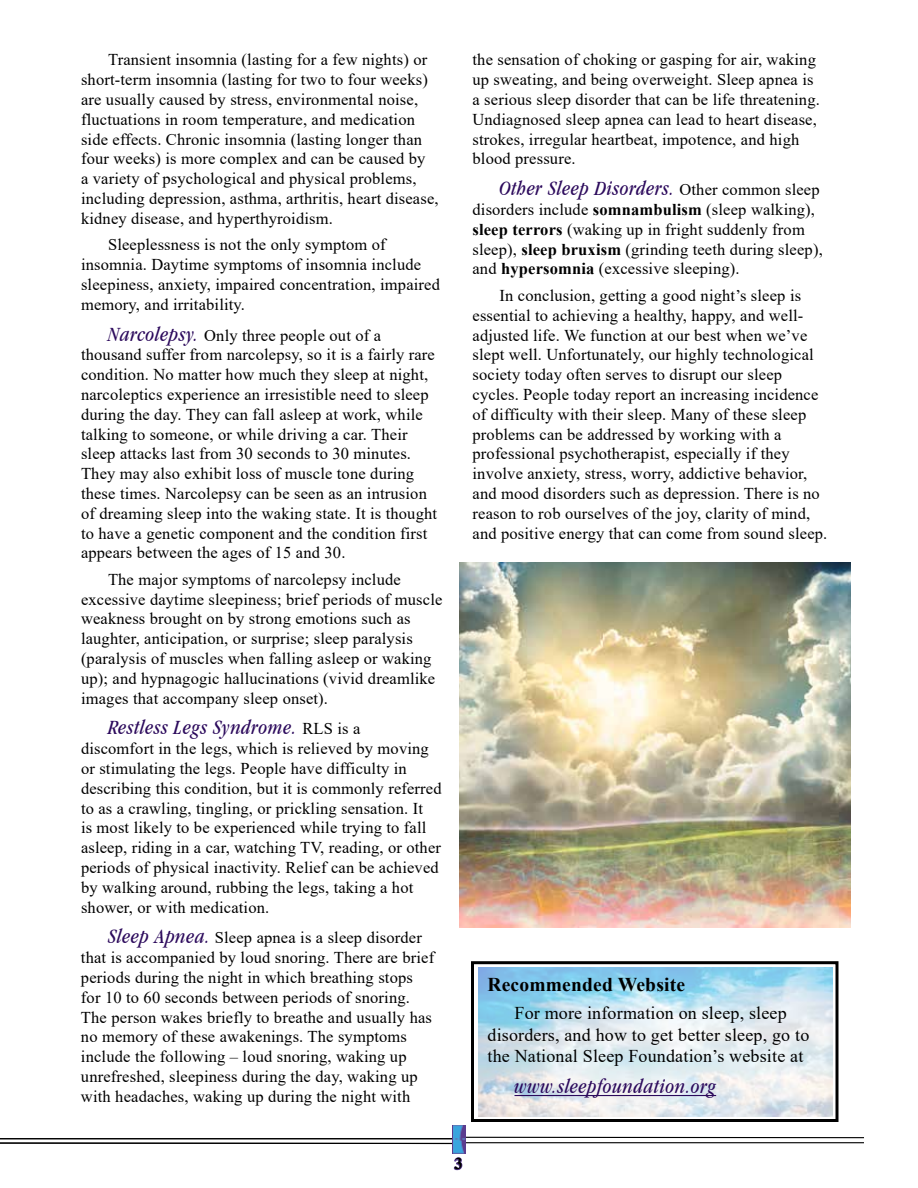
<style>
.page{position:relative;width:918px;height:1188px;background:#fff}
.page>*{position:absolute;margin:0;border:0;box-sizing:border-box;transform-origin:0 0}
.t1{font:italic condensed 21px "Garamond IT Cby BT";letter-spacing:.025em;color:#2c0a5c}
.t2{font:700 19.5px "Times New Roman";letter-spacing:.01em;color:#000}
.t3{font:18px/21.6px "Times New Roman";letter-spacing:.01em;color:#000;text-align:center}
.t4{font:16.5px/19.8px "Times New Roman";letter-spacing:.01em;color:#000}
.t5{font:700 16.5px "Times New Roman";color:#000}
.s1{font-family:"Garamond IT Cby BT";font-style:italic;font-stretch:condensed;font-size:21px;color:#2c0a5c}
.s2{font-family:"Times New Roman";font-style:normal;font-stretch:normal;font-size:16.5px;color:#000}
.s3{font-weight:700}
</style>
<div class="page">
<img style="left:478px;top:967px;width:354px;height:149px">
<img style="left:460px;top:563px;width:390px;height:364px">
<svg style="left:453px;top:1157px;width:10px;height:14px"></svg>
<hr style="left:0;top:1138px;width:454px;height:1px;background:#000">
<svg style="left:0;top:1142px;width:452px;height:3px"></svg>
<hr style="left:459px;top:1137px;width:405px;height:1px;background:#000">
<hr style="left:459px;top:1142px;width:405px;height:1px;background:#000">
<img style="left:452px;top:1126px;width:14px;height:27px">
<hr style="left:514px;top:1095px;width:202px;height:1px;background:#2c0a5c">
<div style="left:471px;top:961px;width:367px;height:161px;border:3px solid #000"></div>
<p class="t4" style="left:81px;top:49px;width:359px;text-indent:27px">Transient insomnia (lasting for a few nights) or short-term insomnia (lasting for two to four weeks) are usually caused by stress, environmental noise, fluctuations in room temperature, and medication side effects. Chronic insomnia (lasting longer than four weeks) is more complex and can be caused by<br>a variety of psychological and physical problems, including depression, asthma, arthritis, heart disease, kidney disease, and hyperthyroidism.</p>
<p class="t4" style="left:81px;top:234px;width:360px;text-indent:27px">Sleeplessness is not the only symptom of insomnia. Daytime symptoms of insomnia include sleepiness, anxiety, impaired concentration, impaired memory, and irritability.</p>
<p class="t4" style="left:81px;top:325px;width:358px;text-indent:27px"><span class="s1">Narcolepsy.</span> Only three people out of a thousand suffer from narcolepsy, so it is a fairly rare condition. No matter how much they sleep at night, narcoleptics experience an irresistible need to sleep during the day. They can fall asleep at work, while talking to someone, or while driving a car. Their sleep attacks last from 30 seconds to 30 minutes.<br>They may also exhibit loss of muscle tone during these times. Narcolepsy can be seen as an intrusion of dreaming sleep into the waking state. It is thought to have a genetic component and the condition first appears between the ages of 15 and 30.</p>
<p class="t4" style="left:81px;top:569px;width:363px;text-indent:27px">The major symptoms of narcolepsy include excessive daytime sleepiness; brief periods of muscle weakness brought on by strong emotions such as laughter, anticipation, or surprise; sleep paralysis (paralysis of muscles when falling asleep or waking up); and hypnagogic hallucinations (vivid dreamlike images that accompany sleep onset).</p>
<p class="t1" style="left:108px;top:715px;width:254px">Restless Legs Syndrome. <span class="s2">RLS is a</span></p>
<p class="t4" style="left:81px;top:738px;width:362px">discomfort in the legs, which is relieved by moving or stimulating the legs. People have difficulty in describing this condition, but it is commonly referred to as a crawling, tingling, or prickling sensation. It<br>is most likely to be experienced while trying to fall asleep, riding in a car, watching TV, reading, or other periods of physical inactivity. Relief can be achieved by walking around, rubbing the legs, taking a hot shower, or with medication.</p>
<p class="t4" style="left:81px;top:927px;width:355px;text-indent:27px"><span class="s1">Sleep Apnea.</span> Sleep apnea is a sleep disorder that is accompanied by loud snoring. There are brief periods during the night in which breathing stops for 10 to 60 seconds between periods of snoring.<br>The person wakes briefly to breathe and usually has no memory of these awakenings. The symptoms include the following – loud snoring, waking up unrefreshed, sleepiness during the day, waking up with headaches, waking up during the night with</p>
<p class="t4" style="left:472px;top:49px;width:349px">the sensation of choking or gasping for air, waking up sweating, and being overweight. Sleep apnea is a serious sleep disorder that can be life threatening.<br>Undiagnosed sleep apnea can lead to heart disease, strokes, irregular heartbeat, impotence, and high blood pressure.</p>
<p class="t1" style="left:500px;top:176px;width:322px">Other Sleep Disorders. <span class="s2">Other common sleep</span></p>
<p class="t4" style="left:473px;top:199px;width:352px">disorders include <span class="s3">somnambulism</span> (sleep walking), <span class="s3">sleep terrors</span> (waking up in fright suddenly from sleep), <span class="s3">sleep bruxism</span> (grinding teeth during sleep), and <span class="s3">hypersomnia</span> (excessive sleeping).</p>
<p class="t4" style="left:473px;top:285px;width:356px;text-indent:27px">In conclusion, getting a good night’s sleep is essential to achieving a healthy, happy, and well&shy;adjusted life. We function at our best when we’ve slept well. Unfortunately, our highly technological society today often serves to disrupt our sleep cycles. People today report an increasing incidence of difficulty with their sleep. Many of these sleep problems can be addressed by working with a professional psychotherapist, especially if they involve anxiety, stress, worry, addictive behavior, and mood disorders such as depression. There is no reason to rob ourselves of the joy, clarity of mind, and positive energy that can come from sound sleep.</p>
<p class="t2" style="left:488px;top:970px;width:199px">Recommended Website</p>
<p class="t3" style="left:488px;top:1002px;width:323px">For more information on sleep, sleep disorders, and how to get better sleep, go to the National Sleep Foundation’s website at</p>
<p class="t1" style="left:514px;top:1074px;width:203px">www.sleepfoundation.org</p>
<p class="t5" style="left:454px;top:1152px;width:10px">3</p>
</div>
